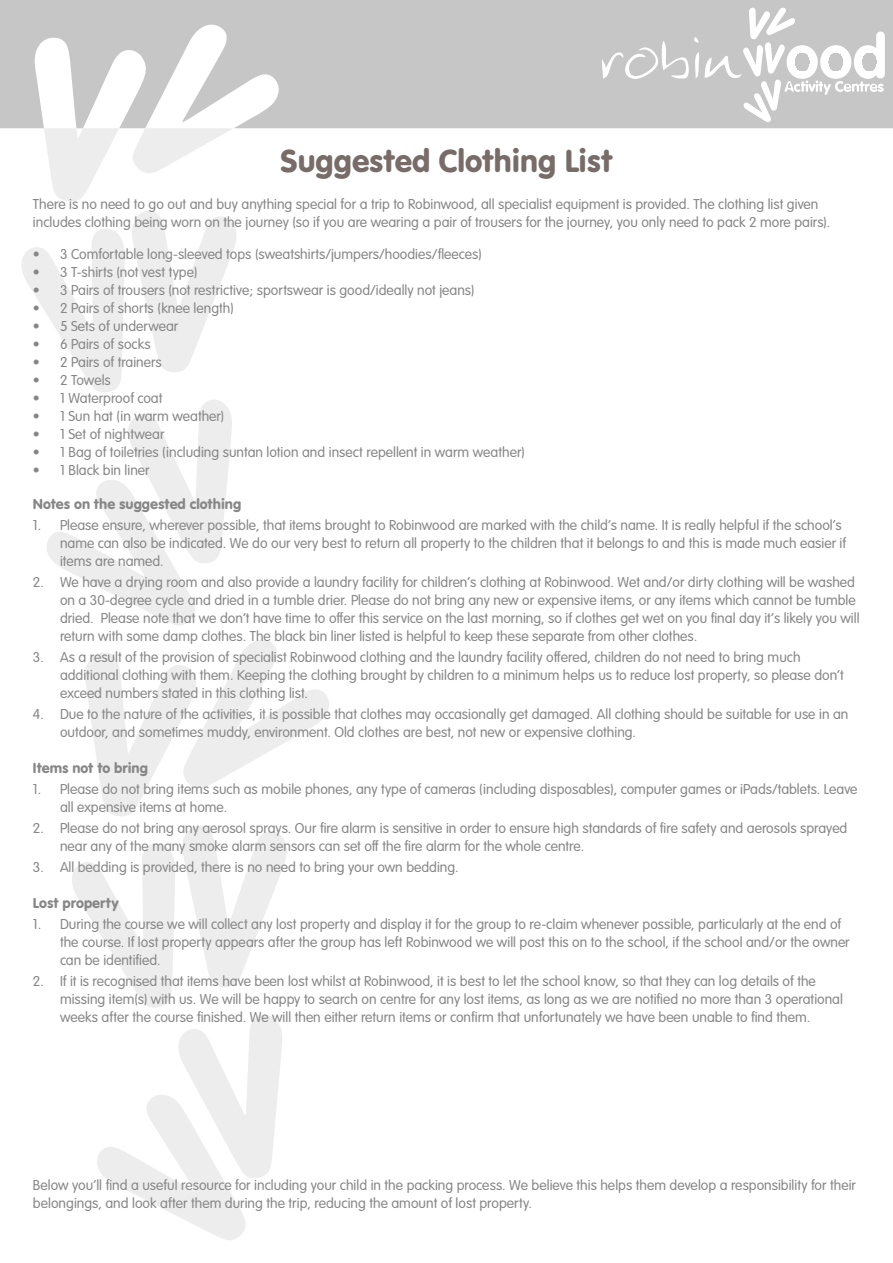
<style>
.page{position:relative;width:893px;height:1263px;background:#fff}
.page>*{position:absolute;margin:0;border:0;box-sizing:border-box;transform-origin:0 0}
.t1{font:33px "VAG Rundschrift D";color:#776c68}
.t2{font:300 15px/18px "VAG Rundschrift D";color:#878787}
.t3{font:15px "VAG Rundschrift D";color:#878787}
</style>
<div class="page">
<svg style="left:0;top:0;width:893px;height:128px;background:#cecece"></svg>
<svg style="left:44px;top:128px;width:75px;height:73px"></svg>
<svg style="left:132px;top:128px;width:101px;height:45px"></svg>
<svg style="left:22px;top:211px;width:214px;height:414px"></svg>
<svg style="left:72px;top:640px;width:257px;height:600px"></svg>
<h1 class="t1" style="left:280px;top:141px;width:334px">Suggested Clothing List</h1>
<p class="t2" style="left:33px;top:195px;width:799px">There is no need to go out and buy anything special for a trip to Robinwood, all specialist equipment is provided. The clothing list given includes clothing being worn on the journey (so if you are wearing a pair of trousers for the journey, you only need to pack 2 more pairs).</p>
<p class="t2" style="left:33px;top:245px;width:450px">• 3 Comfortable long-sleeved tops (sweatshirts/jumpers/hoodies/fleeces)</p>
<p class="t2" style="left:33px;top:263px;width:166px">• 3 T-shirts (not vest type)</p>
<p class="t2" style="left:33px;top:281px;width:443px">• 3 Pairs of trousers (not restrictive; sportswear is good/ideally not jeans)</p>
<p class="t2" style="left:33px;top:299px;width:202px">• 2 Pairs of shorts (knee length)</p>
<p class="t2" style="left:33px;top:317px;width:147px">• 5 Sets of underwear</p>
<p class="t2" style="left:33px;top:335px;width:119px">• 6 Pairs of socks</p>
<p class="t2" style="left:33px;top:353px;width:130px">• 2 Pairs of trainers</p>
<p class="t2" style="left:33px;top:371px;width:79px">• 2 Towels</p>
<p class="t2" style="left:33px;top:389px;width:131px">• 1 Waterproof coat</p>
<p class="t2" style="left:33px;top:407px;width:193px">• 1 Sun hat (in warm weather)</p>
<p class="t2" style="left:33px;top:425px;width:133px">• 1 Set of nightwear</p>
<p class="t2" style="left:33px;top:443px;width:493px">• 1 Bag of toiletries (including suntan lotion and insect repellent in warm weather)</p>
<p class="t2" style="left:33px;top:461px;width:118px">• 1 Black bin liner</p>
<p class="t3" style="left:33px;top:495px;width:210px">Notes on the suggested clothing</p>
<p class="t2" style="left:60px;top:516px;width:788px;text-indent:-27px">1. Please ensure, wherever possible, that items brought to Robinwood are marked with the child’s name. It is really helpful if the school’s name can also be indicated. We do our very best to return all property to the children that it belongs to and this is made much easier if items are named.</p>
<p class="t2" style="left:60px;top:573px;width:801px;text-indent:-27px">2. We have a drying room and also provide a laundry facility for children’s clothing at Robinwood. Wet and/or dirty clothing will be washed on a 30-degree cycle and dried in a tumble drier. Please do not bring any new or expensive items, or any items which cannot be tumble dried. Please note that we don’t have time to offer this service on the last morning, so if clothes get wet on you final day it’s likely you will return with some damp clothes. The black bin liner listed is helpful to keep these separate from other clothes.</p>
<p class="t2" style="left:60px;top:648px;width:785px;text-indent:-27px">3. As a result of the provision of specialist Robinwood clothing and the laundry facility offered, children do not need to bring much additional clothing with them. Keeping the clothing brought by children to a minimum helps us to reduce lost property, so please don’t exceed numbers stated in this clothing list.</p>
<p class="t2" style="left:60px;top:705px;width:790px;text-indent:-27px">4. Due to the nature of the activities, it is possible that clothes may occasionally get damaged. All clothing should be suitable for use in an outdoor, and sometimes muddy, environment. Old clothes are best, not new or expensive clothing.</p>
<p class="t3" style="left:33px;top:759px;width:116px">Items not to bring</p>
<p class="t2" style="left:60px;top:780px;width:799px;text-indent:-27px">1. Please do not bring items such as mobile phones, any type of cameras (including disposables), computer games or iPads/tablets. Leave all expensive items at home.</p>
<p class="t2" style="left:60px;top:819px;width:789px;text-indent:-27px">2. Please do not bring any aerosol sprays. Our fire alarm is sensitive in order to ensure high standards of fire safety and aerosols sprayed near any of the many smoke alarm sensors can set off the fire alarm for the whole centre.</p>
<p class="t2" style="left:33px;top:858px;width:427px">3. All bedding is provided, there is no need to bring your own bedding.</p>
<p class="t3" style="left:33px;top:894px;width:87px">Lost property</p>
<p class="t2" style="left:60px;top:916px;width:791px;text-indent:-27px">1. During the course we will collect any lost property and display it for the group to re-claim whenever possible, particularly at the end of the course. If lost property appears after the group has left Robinwood we will post this on to the school, if the school and/or the owner can be identified.</p>
<p class="t2" style="left:60px;top:973px;width:784px;text-indent:-27px">2. If it is recognised that items have been lost whilst at Robinwood, it is best to let the school know, so that they can log details of the missing item(s) with us. We will be happy to search on centre for any lost items, as long as we are notified no more than 3 operational weeks after the course finished. We will then either return items or confirm that unfortunately we have been unable to find them.</p>
<p class="t2" style="left:33px;top:1176px;width:824px">Below you’ll find a useful resource for including your child in the packing process. We believe this helps them develop a responsibility for their belongings, and look after them during the trip, reducing the amount of lost property.</p>
</div>
